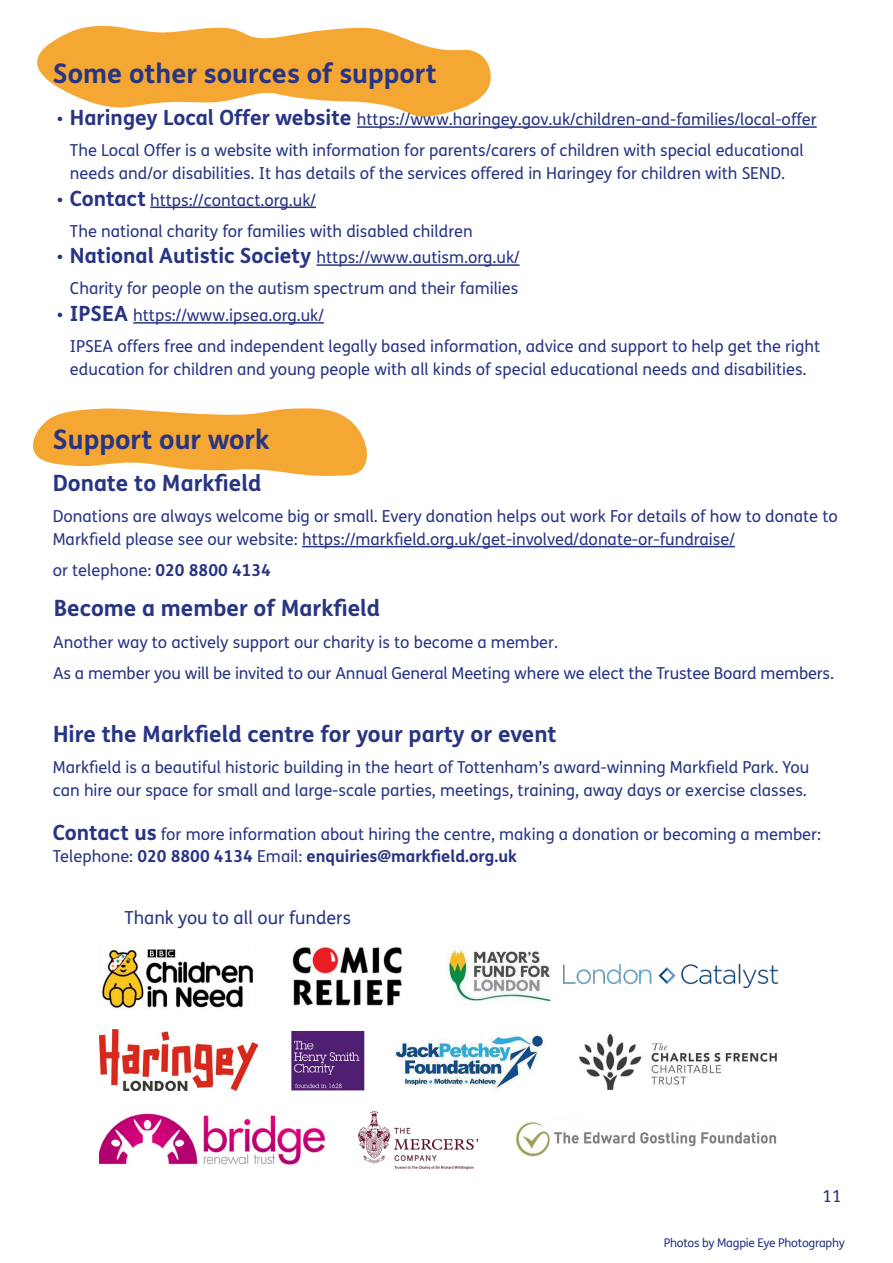
<style>
.page{position:relative;width:893px;height:1263px;background:#fff}
.page>*{position:absolute;margin:0;border:0;box-sizing:border-box;transform-origin:0 0}
.t1{font:700 27px "FS Mencap";color:#283583}
.t2{font:700 22.5px "FS Mencap";color:#283583}
.t3{font:18px "FS Me";color:#283583}
.t4{font:16.5px/31px "FS Mencap";color:#283583}
.t5{font:12px "FS Me";letter-spacing:-.02em;color:#283583}
.s1{font-weight:700}
.s2{font-weight:700;font-size:21px}
</style>
<div class="page">
<svg style="left:37px;top:25px;width:454px;height:92px;fill:#f5a733"></svg>
<hr style="left:357px;top:126px;width:460px;height:2px;background:#283583">
<hr style="left:150px;top:207px;width:166px;height:1px;background:#283583">
<hr style="left:317px;top:264px;width:203px;height:2px;background:#283583">
<hr style="left:133px;top:322px;width:191px;height:2px;background:#283583">
<svg style="left:33px;top:408px;width:334px;height:68px"></svg>
<hr style="left:302px;top:546px;width:433px;height:1px;background:#283583">
<img style="left:100px;top:946px;width:153px;height:63px">
<img style="left:292px;top:947px;width:110px;height:59px">
<img style="left:447px;top:947px;width:104px;height:57px">
<img style="left:516px;top:1122px;width:261px;height:35px">
<img style="left:100px;top:1029px;width:157px;height:62px">
<img style="left:291px;top:1030px;width:74px;height:61px">
<img style="left:395px;top:1033px;width:149px;height:56px">
<img style="left:579px;top:1033px;width:198px;height:57px">
<img style="left:359px;top:1110px;width:118px;height:60px">
<img style="left:100px;top:1113px;width:226px;height:52px">
<img style="left:564px;top:964px;width:214px;height:24px">
<h1 class="t1" style="left:53px;top:57px;width:385px">Some other sources of support</h1>
<p class="t4" style="left:57px;top:104px;width:761px;text-align:center"><span class="s1">•</span> <span class="s2">Haringey Local Offer website</span> https://www.haringey.gov.uk/children-and-families/local-offer<br>The Local Offer is a website with information for parents/carers of children with special educational</p>
<p class="t4" style="left:70px;top:158px;width:717px">needs and/or disabilities. It has details of the services offered in Haringey for children with SEND.</p>
<p class="t4" style="left:70px;top:185px;width:404px;text-indent:-13px"><span class="s1">•</span> <span class="s2">Contact</span> https://contact.org.uk/<br>The national charity for families with disabled children</p>
<p class="t4" style="left:57px;top:242px;width:464px;text-align:right"><span class="s1">•</span> <span class="s2">National Autistic Society</span> https://www.autism.org.uk/<br>Charity for people on the autism spectrum and their families</p>
<p class="t4" style="left:70px;top:300px;width:752px;text-indent:-13px"><span class="s1">•</span> <span class="s2">IPSEA</span> https://www.ipsea.org.uk/<br>IPSEA offers free and independent legally based information, advice and support to help get the right</p>
<p class="t4" style="left:70px;top:354px;width:738px">education for children and young people with all kinds of special educational needs and disabilities.</p>
<h1 class="t1" style="left:53px;top:423px;width:218px">Support our work</h1>
<h2 class="t2" style="left:53px;top:469px;width:210px">Donate to Markfield</h2>
<p class="t4" style="left:53px;top:506px;width:786px;line-height:22.5px">Donations are always welcome big or small. Every donation helps out work For details of how to donate to<br>Markfield please see our website: https://markfield.org.uk/get-involved/donate-or-fundraise/</p>
<p class="t4" style="left:53px;top:555px;width:220px">or telephone: <span class="s1">020 8800 4134</span></p>
<h2 class="t2" style="left:54px;top:594px;width:328px">Become a member of Markfield</h2>
<p class="t4" style="left:53px;top:627px;width:782px">Another way to actively support our charity is to become a member.<br>As a member you will be invited to our Annual General Meeting where we elect the Trustee Board members.</p>
<h2 class="t2" style="left:53px;top:720px;width:505px">Hire the Markfield centre for your party or event</h2>
<p class="t4" style="left:53px;top:757px;width:758px;line-height:22.5px">Markfield is a beautiful historic building in the heart of Tottenham’s award-winning Markfield Park. You can hire our space for small and large-scale parties, meetings, training, away days or exercise classes.</p>
<p class="t4" style="left:53px;top:823px;width:770px;line-height:22.5px"><span class="s2">Contact us</span> for more information about hiring the centre, making a donation or becoming a member:<br>Telephone: <span class="s1">020 8800 4134</span> Email: <span class="s1">enquiries@markfield.org.uk</span></p>
<p class="t3" style="left:124px;top:905px;width:228px">Thank you to all our funders</p>
<p class="t4" style="left:823px;top:1181px;width:20px">11</p>
<p class="t5" style="left:664px;top:1234px;width:182px">Photos by Magpie Eye Photography</p>
</div>
